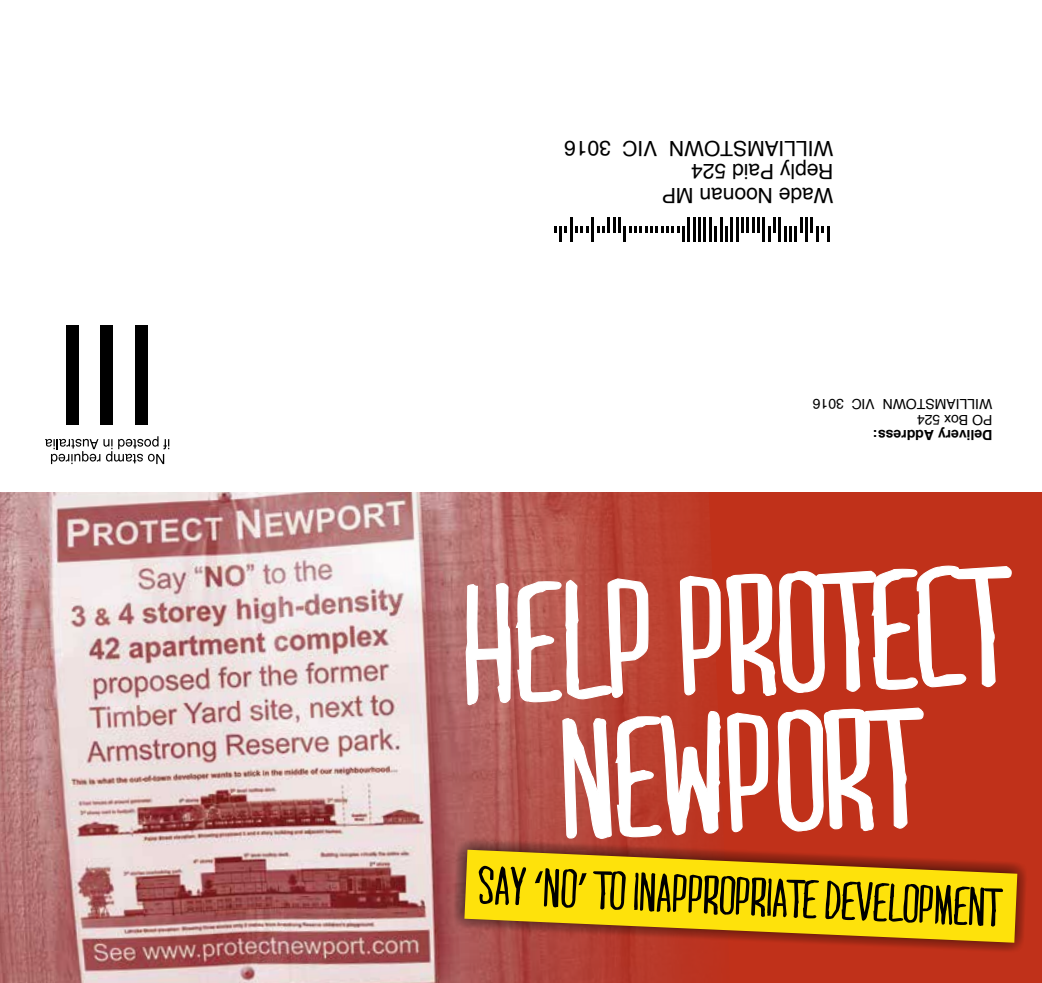
<style>
.page{position:relative;width:1042px;height:983px;background:#fff}
.page>*{position:absolute;margin:0;border:0;box-sizing:border-box;transform-origin:0 0}
.t1{font:157.85px/138.2px "MARI&DAVID";color:#fff;text-align:center}
.t2{font:50.75px "MARI&DAVID";color:#000}
.t3{font:21px/23.6px "Helvetica";color:#000}
.t4{font:14px "Helvetica";color:#000}
.t5{font:700 14px "Helvetica";color:#000}
.s1{font-family:"Myriad Pro"}
</style>
<div class="page">
<div style="left:0;top:491px;width:1042px;height:491px;background:#c0311a"></div>
<img style="left:0;top:491px;width:730px;height:491px">
<svg style="left:452px;top:837px;width:574px;height:117px"></svg>
<svg style="left:464px;top:849px;width:553px;height:93px;background:#e1b213"></svg>
<svg style="left:465px;top:514px;width:547px;height:386px"></svg>
<div style="left:66px;top:325px;width:12px;height:99px;background:#000"></div>
<div style="left:101px;top:325px;width:12px;height:99px;background:#000"></div>
<div style="left:135px;top:325px;width:13px;height:99px;background:#000"></div>
<svg style="left:45px;top:436px;width:124px;height:28px"></svg>
<svg style="left:811px;top:217px;width:18px;height:24px"></svg>
<hr style="left:805px;top:217px;width:3px;height:24px;background:#000">
<svg style="left:800px;top:217px;width:2px;height:15px"></svg>
<hr style="left:794px;top:226px;width:3px;height:15px;background:#000">
<hr style="left:789px;top:226px;width:3px;height:15px;background:#000">
<svg style="left:784px;top:226px;width:2px;height:15px"></svg>
<hr style="left:778px;top:217px;width:3px;height:24px;background:#000">
<hr style="left:773px;top:217px;width:3px;height:15px;background:#000">
<svg style="left:768px;top:226px;width:2px;height:15px"></svg>
<hr style="left:762px;top:217px;width:3px;height:24px;background:#000">
<svg style="left:752px;top:217px;width:7px;height:15px"></svg>
<hr style="left:746px;top:217px;width:3px;height:15px;background:#000">
<svg style="left:741px;top:217px;width:2px;height:15px"></svg>
<hr style="left:736px;top:217px;width:2px;height:24px;background:#000">
<hr style="left:730px;top:217px;width:3px;height:24px;background:#000">
<svg style="left:725px;top:226px;width:2px;height:15px"></svg>
<hr style="left:720px;top:217px;width:2px;height:24px;background:#000">
<hr style="left:714px;top:226px;width:3px;height:15px;background:#000">
<hr style="left:709px;top:217px;width:2px;height:24px;background:#000">
<hr style="left:704px;top:217px;width:2px;height:24px;background:#000">
<hr style="left:698px;top:217px;width:3px;height:24px;background:#000">
<hr style="left:693px;top:217px;width:2px;height:24px;background:#000">
<hr style="left:688px;top:217px;width:2px;height:24px;background:#000">
<hr style="left:682px;top:226px;width:3px;height:15px;background:#000">
<svg style="left:629px;top:226px;width:50px;height:6px"></svg>
<hr style="left:623px;top:226px;width:3px;height:15px;background:#000">
<svg style="left:613px;top:217px;width:7px;height:15px"></svg>
<hr style="left:607px;top:217px;width:3px;height:15px;background:#000">
<svg style="left:597px;top:226px;width:7px;height:6px"></svg>
<hr style="left:591px;top:217px;width:3px;height:24px;background:#000">
<svg style="left:575px;top:226px;width:13px;height:6px"></svg>
<hr style="left:570px;top:217px;width:2px;height:24px;background:#000">
<svg style="left:565px;top:226px;width:2px;height:6px"></svg>
<hr style="left:559px;top:226px;width:3px;height:15px;background:#000">
<svg style="left:554px;top:226px;width:2px;height:6px"></svg>
<p class="t3" style="left:611px;top:159px;width:48px;rotate:-180deg">3016</p>
<p class="t3" style="left:657px;top:159px;width:37px;rotate:-180deg">VIC</p>
<p class="t3" style="left:833px;top:159px;width:166px;rotate:-180deg">WILLIAMSTOWN</p>
<p class="t3" style="left:833px;top:206px;width:173px;rotate:-180deg">Wade Noonan MP<br>Reply Paid 524</p>
<p class="t4" style="left:844px;top:414px;width:33px;rotate:-180deg">3016</p>
<p class="t4" style="left:875px;top:414px;width:25px;rotate:-180deg">VIC</p>
<p class="t4" style="left:992px;top:414px;width:111px;rotate:-180deg">WILLIAMSTOWN</p>
<p class="t4" style="left:992px;top:430px;width:77px;rotate:-180deg">PO Box 524</p>
<p class="t5" style="left:992px;top:446px;width:121px;rotate:-180deg">Delivery Address:</p>
<h1 class="t1" style="left:460px;top:571px;width:544px;rotate:-2deg">HELP PROTECT<br>NEWPORT</h1>
<h2 class="t2" style="left:479px;top:854px;width:525px;rotate:3deg">SAY <span class="s1">‘</span>NO<span class="s1">’</span> TO INAPPROPRIATE DEVELOPMENT</h2>
</div>
